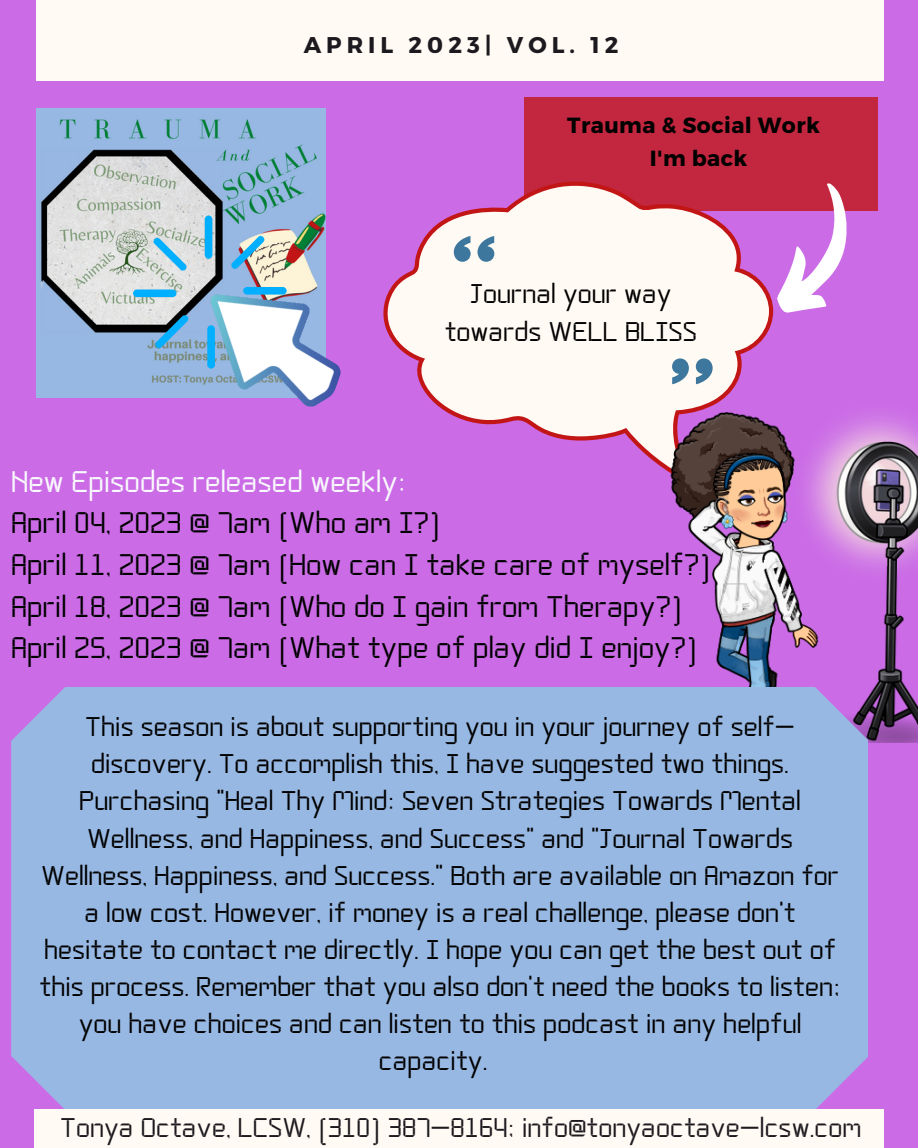
<style>
.page{position:relative;width:918px;height:1148px;background:#fff}
.page>*{position:absolute;margin:0;border:0;box-sizing:border-box;transform-origin:0 0}
.t1{font:29.85px/41.7px "Aperture";color:#000}
.t2{font:29.85px "Aperture";color:#f9fafd}
.t3{font:27px/37.2px "Aperture";color:#000;text-align:center}
.t4{font:27px "Aperture";color:#1d1a1f}
.t5{font:700 22.8px "Montserrat";letter-spacing:.22em;color:#1d1a1f}
.t6{font:700 21.9px/32.7px "Montserrat";letter-spacing:.02em;color:#000;text-align:center}
</style>
<div class="page">
<div style="left:0;top:0;width:918px;height:1147px;background:#cb6ce6"></div>
<div style="left:524px;top:97px;width:354px;height:113px;background:#c3273f"></div>
<div style="left:34px;top:1109px;width:850px;height:38px;background:#fffaf3"></div>
<div style="left:36px;top:0;width:848px;height:81px;background:#fffaf3"></div>
<svg style="left:430px;top:181px;width:343px;height:263px;fill:#fffaf3"></svg>
<svg style="left:478px;top:236px;width:16px;height:26px"></svg>
<svg style="left:454px;top:236px;width:17px;height:26px"></svg>
<svg style="left:672px;top:358px;width:17px;height:26px"></svg>
<svg style="left:696px;top:358px;width:17px;height:26px"></svg>
<svg style="left:773px;top:183px;width:95px;height:132px"></svg>
<img style="left:36px;top:108px;width:289px;height:289px">
<img style="left:635px;top:405px;width:283px;height:337px">
<div style="left:11px;top:686px;width:857px;height:422px;background:#97b8e2"></div>
<img style="left:129px;top:210px;width:301px;height:197px">
<p class="t5" style="left:304px;top:30px;width:316px">APRIL 2023| VOL. 12</p>
<p class="t6" style="left:567px;top:108px;width:254px">Trauma &amp; Social Work<br>I'm back</p>
<p class="t3" style="left:445px;top:279px;width:254px">Journal your way towards WELL BLISS</p>
<p class="t2" style="left:11px;top:469px;width:396px">New Episodes released weekly:</p>
<p class="t1" style="left:11px;top:505px;width:701px">April 04, 2023 @ 7am (Who am I?)<br>April 11, 2023 @ 7am (How can I take care of myself?)<br>April 18, 2023 @ 7am (Who do I gain from Therapy?)<br>April 25, 2023 @ 7am (What type of play did I enjoy?)</p>
<p class="t3" style="left:40px;top:711px;width:803px">This season is about supporting you in your journey of self&shy;discovery. To accomplish this, I have suggested two things.<br>Purchasing "Heal Thy Mind: Seven Strategies Towards Mental Wellness, and Happiness, and Success" and "Journal Towards Wellness, Happiness, and Success." Both are available on Amazon for a low cost. However, if money is a real challenge, please don't hesitate to contact me directly. I hope you can get the best out of this process. Remember that you also don't need the books to listen; you have choices and can listen to this podcast in any helpful capacity.</p>
<p class="t4" style="left:60px;top:1116px;width:803px">Tonya Octave, LCSW, (310) 387-8164; info@tonyaoctave-lcsw.com</p>
</div>
